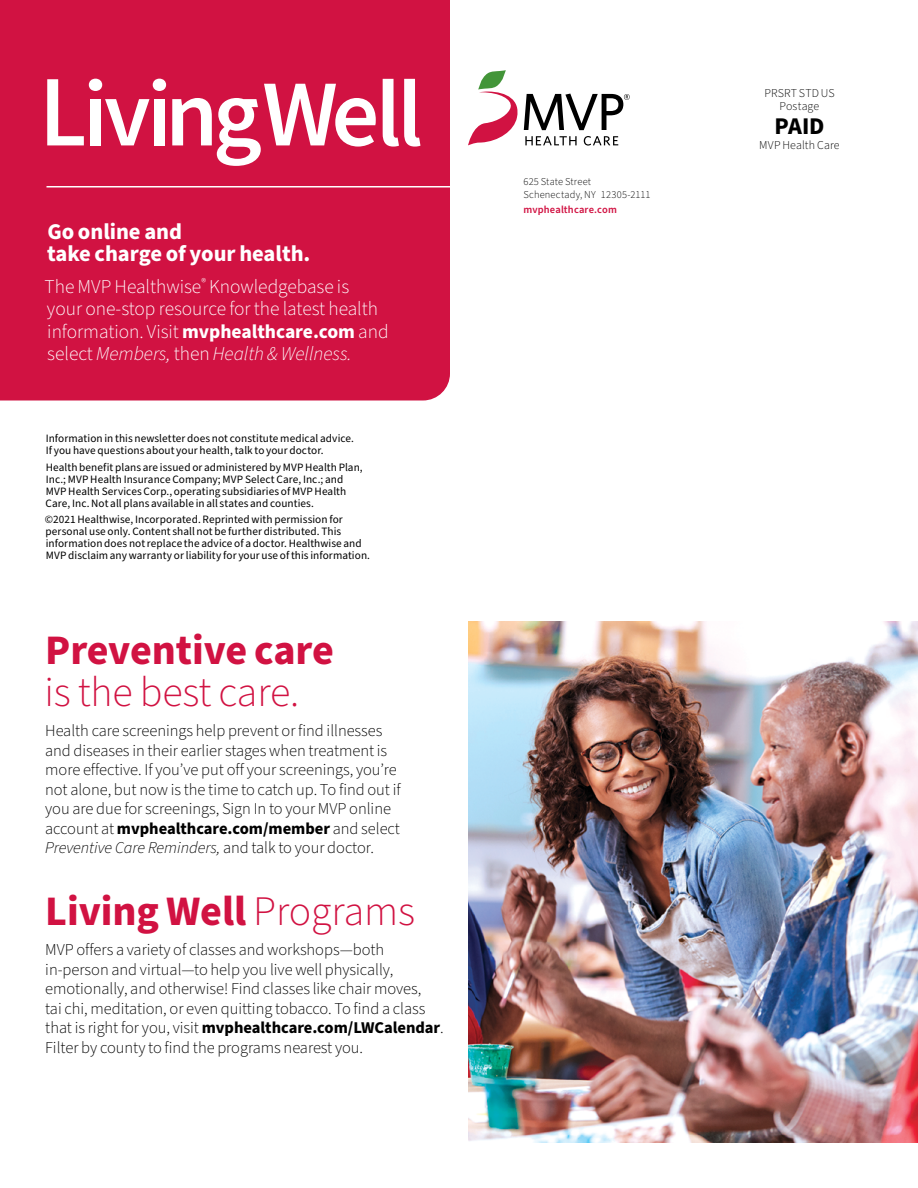
<style>
.page{position:relative;width:918px;height:1188px;background:#fff}
.page>*{position:absolute;margin:0;border:0;box-sizing:border-box;transform-origin:0 0}
.Page_Headline{font:700 42px/42px "Source Sans Pro";color:#d11242}
.t1{font:700 24px "Source Sans Pro";color:#000}
.Bold_subhead{font:700 22.5px/22.5px "Source Sans Pro";color:#fff}
.Callout-DRAFT{font:300 19.5px/22.5px "Source Sans Pro";color:#fff}
.Body_text{font:300 16.5px/19.5px "Source Sans Pro";color:#000}
.t2{font:300 12px/13.5px "Source Sans Pro";letter-spacing:.005em;color:#000;text-align:center}
.t3{font:11.25px/12px "Source Sans Pro";letter-spacing:.005em;color:#000}
.t4{font:300 10.5px "Source Sans Pro";letter-spacing:.02em;color:#000}
.t5{font:600 10.5px "Source Sans Pro";letter-spacing:.015em;color:#d11242}
.s1{font-weight:700}
.s2{font-style:italic}
.s3{font-weight:300}
</style>
<div class="page">
<div style="left:0;top:0;width:450px;height:400px;background:#d11242"></div>
<hr style="left:46px;top:186px;width:413px;height:2px;background:#fff">
<svg style="left:47px;top:79px;width:37px;height:66px"></svg>
<div style="left:90px;top:99px;width:11px;height:46px;background:#fff"></div>
<div style="left:89px;top:79px;width:13px;height:12px;background:#fff;border-radius:50%"></div>
<svg style="left:105px;top:99px;width:45px;height:46px"></svg>
<div style="left:154px;top:99px;width:11px;height:46px;background:#fff"></div>
<div style="left:153px;top:79px;width:13px;height:12px;background:#fff;border-radius:50%"></div>
<svg style="left:172px;top:84px;width:204px;height:82px"></svg>
<svg style="left:383px;top:79px;width:37px;height:68px"></svg>
<svg style="left:468px;top:70px;width:162px;height:76px"></svg>
<img style="left:468px;top:621px;width:450px;height:522px">
<h3 class="Bold_subhead" style="left:47px;top:221px;width:265px">Go online and<br>take charge of your health.</h3>
<p class="Callout-DRAFT" style="left:45px;top:276px;width:345px">The MVP Healthwise<sup>®</sup> Knowledgebase is your one-stop resource for the latest health information. Visit <span class="s1">mvphealthcare.com</span> and select <span class="s2">Members,</span> then <span class="s2">Health &amp; Wellness.</span></p>
<p class="t3" style="left:46px;top:433px;width:310px">Information in this newsletter does not constitute medical advice.<br>If you have questions about your health, talk to your doctor.</p>
<p class="t3" style="left:46px;top:461px;width:319px">Health benefit plans are issued or administered by MVP Health Plan, Inc.; MVP Health Insurance Company; MVP Select Care, Inc.; and MVP Health Services Corp., operating subsidiaries of MVP Health Care, Inc. Not all plans available in all states and counties.</p>
<p class="t3" style="left:45px;top:514px;width:327px">©2021 Healthwise, Incorporated. Reprinted with permission for personal use only. Content shall not be further distributed. This information does not replace the advice of a doctor. Healthwise and MVP disclaim any warranty or liability for your use of this information.</p>
<h1 class="Page_Headline" style="left:44px;top:630px;width:291px">Preventive care <span class="s3">is the best care.</span></h1>
<p class="Body_text" style="left:45px;top:721px;width:357px">Health care screenings help prevent or find illnesses and diseases in their earlier stages when treatment is more effective. If you’ve put off your screenings, you’re not alone, but now is the time to catch up. To find out if you are due for screenings, Sign In to your MVP online account at <span class="s1">mvphealthcare.com/member</span> and select <span class="s2">Preventive Care Reminders,</span> and talk to your doctor.</p>
<h1 class="Page_Headline" style="left:45px;top:891px;width:371px">Living Well <span class="s3">Programs</span></h1>
<p class="Body_text" style="left:45px;top:940px;width:400px">MVP offers a variety of classes and workshops—both in-person and virtual—to help you live well physically, emotionally, and otherwise! Find classes like chair moves,<br>tai chi, meditation, or even quitting tobacco. To find a class that is right for you, visit <span class="s1">mvphealthcare.com/LWCalendar</span>.<br>Filter by county to find the programs nearest you.</p>
<p class="t4" style="left:523px;top:174px;width:69px">625 State Street</p>
<p class="t4" style="left:523px;top:187px;width:129px">Schenectady, NY 12305-2111</p>
<p class="t5" style="left:523px;top:202px;width:95px">mvphealthcare.com</p>
<p class="t2" style="left:765px;top:86px;width:72px">PRSRT STD US<br>Postage</p>
<h2 class="t1" style="left:774px;top:110px;width:52px">PAID</h2>
<p class="t2" style="left:759px;top:139px;width:82px">MVP Health Care</p>
</div>
